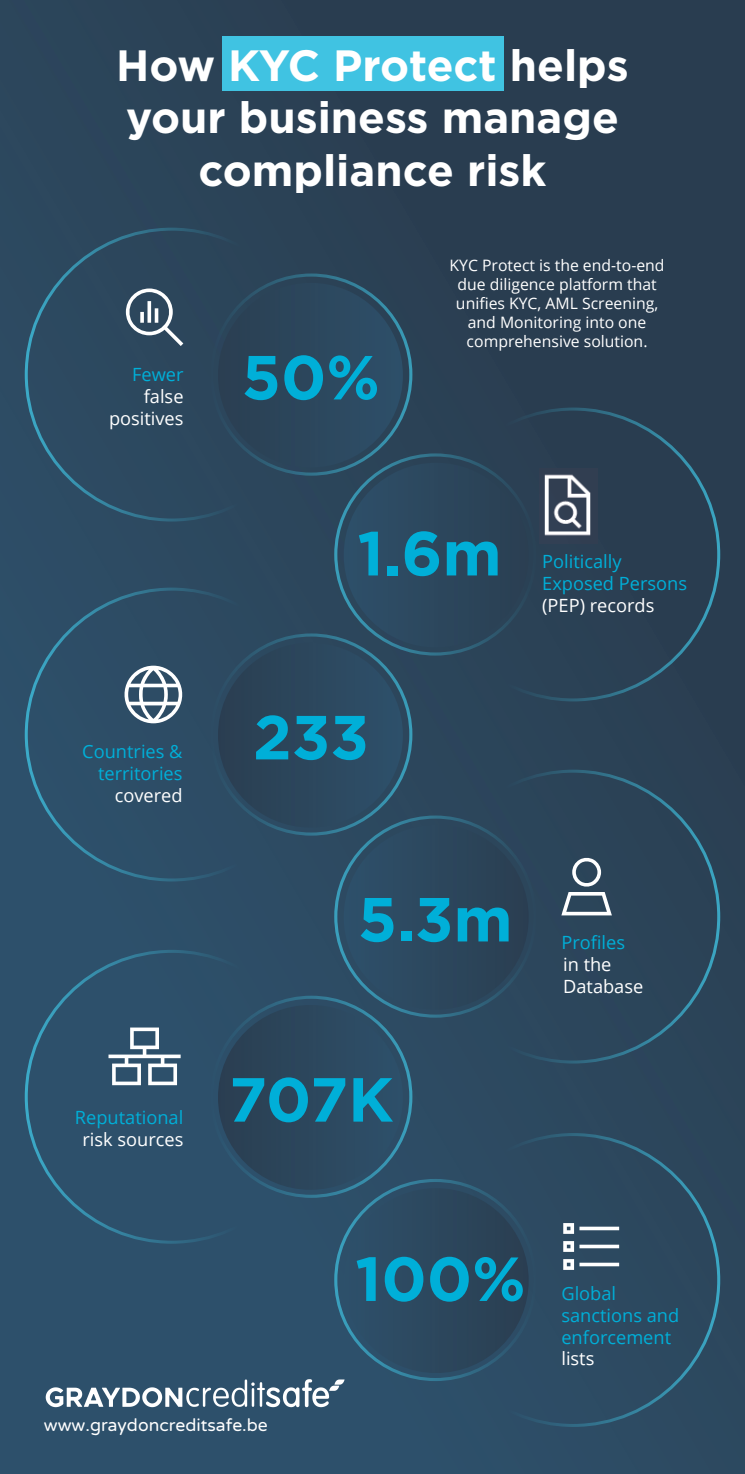
<style>
.page{position:relative;width:745px;height:1474px;background:#fff}
.page>*{position:absolute;margin:0;border:0;box-sizing:border-box;transform-origin:0 0}
.t1{font:700 62.12px "Gotham";color:#00afd8}
.t2{font:300 57.57px "Font Awesome 6 Sharp";color:#fff}
.t3{font:700 43.75px/52.5px "Gotham";color:#fff;text-align:center}
.t4{font:18.2px/21.9px "Open Sans";color:#00afd8}
.t5{font:18.2px "Open Sans";color:#fff}
.t6{font:17.5px "Varela Round";color:#fff}
.t7{font:15.75px/18.9px "Open Sans";color:#fff;text-align:center}
.s1{color:#fff}
.s2{font-style:inherit}
</style>
<div class="page">
<div style="left:0;top:0;width:744px;height:1473px;background:linear-gradient(to bottom,#2a4053,#2e516b)"></div>
<div style="left:222px;top:36px;width:281px;height:54px;background:#40c3e2"></div>
<div style="left:218px;top:283px;width:184px;height:184px;background:#2c465c;border-radius:92px"></div>
<div style="left:343px;top:463px;width:185px;height:184px;background:#2c475d;border-radius:92px"></div>
<div style="left:218px;top:642px;width:184px;height:185px;background:#2c475d;border-radius:92px"></div>
<div style="left:218px;top:1005px;width:184px;height:184px;background:#2c475d;border-radius:92px"></div>
<div style="left:343px;top:824px;width:185px;height:185px;background:#2c475d;border-radius:92px"></div>
<div style="left:343px;top:1188px;width:185px;height:184px;background:#2c475d;border-radius:92px"></div>
<img style="left:37px;top:1373px;width:317px;height:40px">
<img style="left:539px;top:468px;width:58px;height:75px">
<div style="left:126px;top:288px;width:57px;height:58px;background:#2c465c"></div>
<div style="left:123px;top:665px;width:60px;height:58px;background:#2d4c65"></div>
<div style="left:563px;top:1223px;width:55px;height:46px;background:#2d4960"></div>
<div style="left:108px;top:1027px;width:72px;height:58px;background:#2d506b"></div>
<div style="left:561px;top:857px;width:50px;height:58px;background:#2b4559"></div>
<p class="t3" style="left:116px;top:38px;width:514px">How KYC Protect helps your business manage compliance risk</p>
<p class="t2" style="left:126px;top:287px;width:59px">■■●▲▲▼</p>
<p class="t4" style="left:132px;top:363px;width:53px">Fewer</p>
<p class="t5" style="left:144px;top:384px;width:41px">false</p>
<p class="t5" style="left:109px;top:406px;width:76px">positives</p>
<p class="t4" style="left:82px;top:740px;width:102px">Countries &amp;</p>
<p class="t4" style="left:98px;top:762px;width:86px;text-align:right">territories <span class="s1">covered</span></p>
<p class="t2" style="left:108px;top:1026px;width:74px">■▼□</p>
<p class="t4" style="left:75px;top:1106px;width:110px">Reputational</p>
<p class="t5" style="left:82px;top:1126px;width:102px">risk sources</p>
<p class="t1" style="left:242px;top:336px;width:139px">50%</p>
<p class="t7" style="left:449px;top:256px;width:216px">KYC Protect is the end-to-end due diligence platform that unifies KYC, AML Screening, and Monitoring into one comprehensive solution.</p>
<p class="t1" style="left:357px;top:512px;width:146px">1.6m</p>
<p class="t1" style="left:253px;top:696px;width:117px">233</p>
<p class="t4" style="left:542px;top:550px;width:146px">Politically<br>Exposed Persons <span class="s1">(PEP) records</span></p>
<p class="t1" style="left:358px;top:878px;width:156px">5.3m</p>
<p class="t1" style="left:228px;top:1058px;width:166px">707K</p>
<p class="t4" style="left:561px;top:930px;width:65px">Profiles</p>
<p class="t5" style="left:562px;top:951px;width:50px">in the</p>
<p class="t5" style="left:562px;top:973px;width:82px">Database</p>
<p class="t1" style="left:355px;top:1237px;width:172px">100%</p>
<p class="t2" style="left:561px;top:1216px;width:59px">●▲▼</p>
<p class="t4" style="left:561px;top:1281px;width:56px">Global</p>
<p class="t4" style="left:561px;top:1303px;width:119px">sanctions and enforcement <span class="s1">lists</span></p>
<p class="t6" style="left:44px;top:1413px;width:225px">www.<span class="s2">graydon</span>creditsafe.<span class="s2">be</span></p>
</div>
